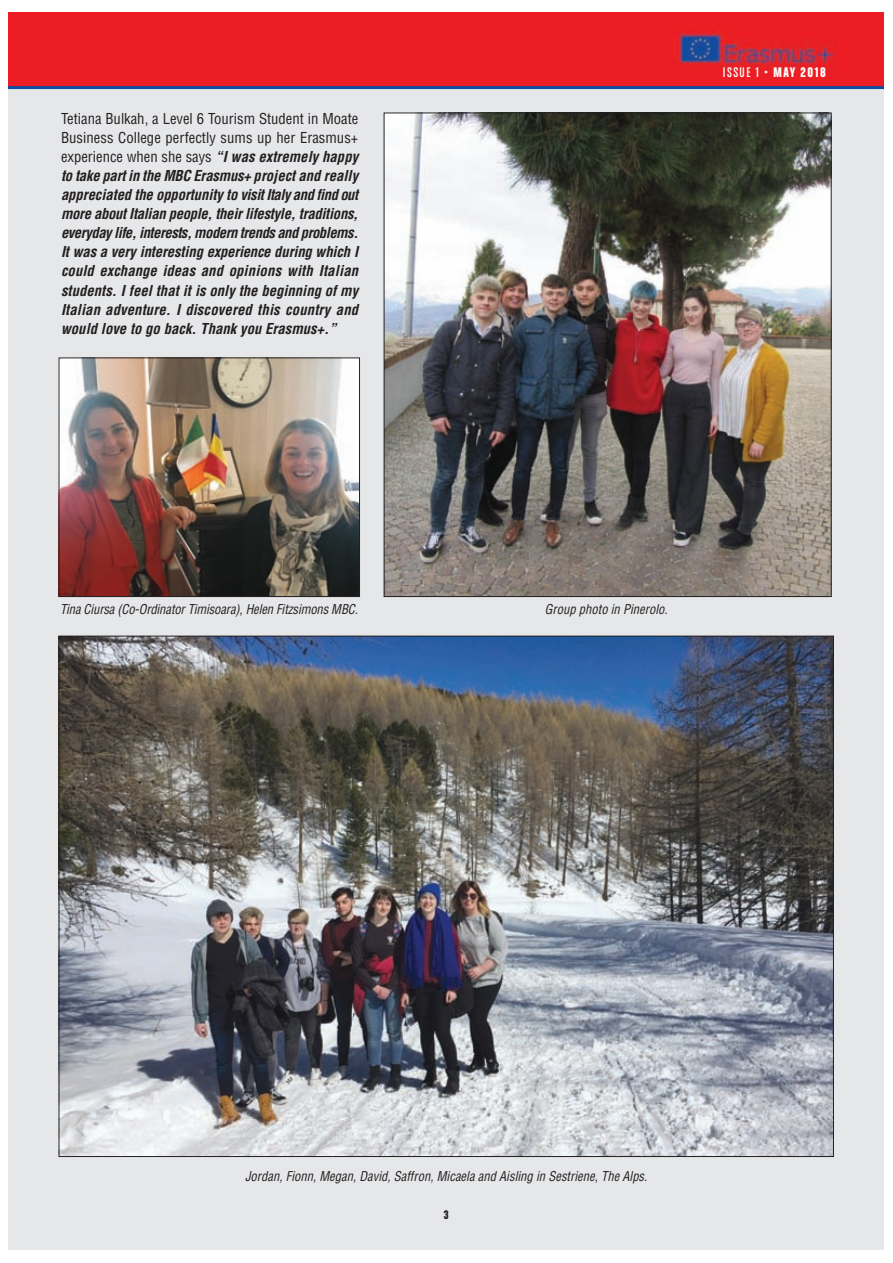
<style>
.page{position:relative;width:893px;height:1263px;background:#fff}
.page>*{position:absolute;margin:0;border:0;box-sizing:border-box;transform-origin:0 0}
.t1{font:14.85px "Chalet Comprime Hong Kong Sixty";letter-spacing:.1em;color:#fff}
.t2{font:italic 700 condensed 14.7px/19px "Helvetica";letter-spacing:-.015em;color:#231f20}
.t3{font:italic condensed 13.2px "Helvetica";color:#231f20;scale:.95 1}
.t4{font:13.2px "Chalet Comprime Hong Kong Sixty";color:#231f20}
.s1{font-weight:400;font-style:normal}
.s2{font-family:"Chalet Comprime Cologne Sixty"}
</style>
<div class="page">
<div style="left:9px;top:88px;width:875px;height:1162px;background:#e6e7e9"></div>
<div style="left:9px;top:13px;width:875px;height:73px;background:#ec1d24"></div>
<hr style="left:9px;top:86px;width:875px;height:3px;background:#0d4da1">
<img style="left:386px;top:115px;width:443px;height:480px">
<img style="left:61px;top:638px;width:771px;height:517px">
<img style="left:61px;top:360px;width:297px;height:235px">
<div style="left:59px;top:358px;width:301px;height:239px;border:1px solid #231f20"></div>
<p class="t2" style="left:61px;top:110px;width:302px"><span class="s1">Tetiana Bulkah, a Level 6 Tourism Student in Moate Business College perfectly sums up her Erasmus+ experience when she says</span> “Iwas extremely happy to take partin the MBC Erasmus+ projectand really appreciated the opportunity to visitItaly and find out more aboutItalian people,theirlifestyle,traditions, everyday life,interests,modern trendsand problems.<br>Itwas a very interesting experience during which I could exchange ideas and opinions with Italian students. I feel that it is only the beginning of my Italian adventure. I discovered this country and would love to go back.Thank you Erasmus+.”</p>
<p class="t3" style="left:60px;top:604px;width:317px">Tina Ciursa (Co-OrdinatorTimisoara),Helen Fitzsimons MBC.</p>
<p class="t1" style="left:723px;top:67px;width:104px"><span class="s2">ISSUE 1</span> • MAY 2018</p>
<p class="t3" style="left:545px;top:604px;width:133px">Group photo in Pinerolo.</p>
<p class="t3" style="left:245px;top:1171px;width:428px">Jordan,Fionn,Megan,David,Saffron,Micaela and Aisling in Sestriene,The Alps.</p>
<p class="t4" style="left:444px;top:1210px;width:6px">3</p>
</div>
